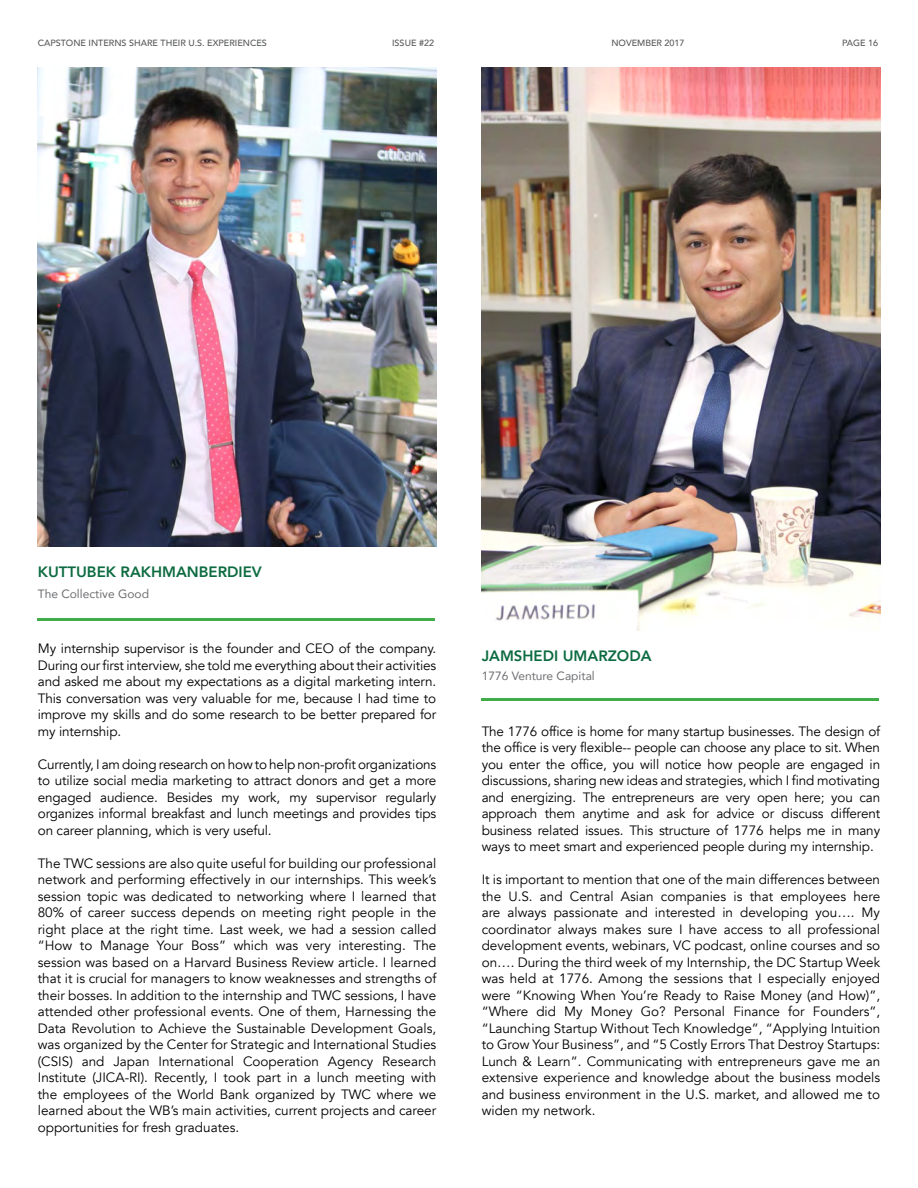
<style>
.page{position:relative;width:918px;height:1188px;background:#fff}
.page>*{position:absolute;margin:0;border:0;box-sizing:border-box;transform-origin:0 0}
.t1{font:800 15px "Avenir";color:#0c6b40}
.t2{font:13.5px/16.5px "Avenir";letter-spacing:-.01em;color:#000;text-align:justify}
.t3{font:12px "Avenir";color:#6d6e71}
.t4{font:500 9px "Avenir";color:#58595b}
</style>
<div class="page">
<img style="left:38px;top:68px;width:398px;height:478px">
<hr style="left:38px;top:618px;width:397px;height:3px;background:#41ad49">
<img style="left:482px;top:68px;width:398px;height:563px">
<hr style="left:482px;top:698px;width:397px;height:3px;background:#41ad49">
<p class="t4" style="left:38px;top:35px;width:231px">CAPSTONE INTERNS SHARE THEIR U.S. EXPERIENCES</p>
<p class="t4" style="left:392px;top:35px;width:43px">ISSUE #22</p>
<p class="t4" style="left:611px;top:35px;width:75px">NOVEMBER 2017</p>
<p class="t4" style="left:842px;top:35px;width:38px">PAGE 16</p>
<p class="t1" style="left:38px;top:560px;width:226px">KUTTUBEK RAKHMANBERDIEV</p>
<p class="t3" style="left:38px;top:584px;width:113px">The Collective Good</p>
<p class="t2" style="left:38px;top:640px;width:400px">My internship supervisor is the founder and CEO of the company.<br>During our first interview, she told me everything about their activities and asked me about my expectations as a digital marketing intern.<br>This conversation was very valuable for me, because I had time to improve my skills and do some research to be better prepared for my internship.</p>
<p class="t2" style="left:38px;top:756px;width:400px">Currently, I am doing research on how to help non-profit organizations to utilize social media marketing to attract donors and get a more engaged audience. Besides my work, my supervisor regularly organizes informal breakfast and lunch meetings and provides tips on career planning, which is very useful.</p>
<p class="t2" style="left:38px;top:855px;width:400px">The TWC sessions are also quite useful for building our professional network and performing effectively in our internships. This week’s session topic was dedicated to networking where I learned that 80% of career success depends on meeting right people in the right place at the right time. Last week, we had a session called “How to Manage Your Boss” which was very interesting. The session was based on a Harvard Business Review article. I learned that it is crucial for managers to know weaknesses and strengths of their bosses. In addition to the internship and TWC sessions, I have attended other professional events. One of them, Harnessing the Data Revolution to Achieve the Sustainable Development Goals, was organized by the Center for Strategic and International Studies (CSIS) and Japan International Cooperation Agency Research Institute (JICA-RI). Recently, I took part in a lunch meeting with the employees of the World Bank organized by TWC where we learned about the WB’s main activities, current projects and career opportunities for fresh graduates.</p>
<p class="t1" style="left:482px;top:644px;width:171px">JAMSHEDI UMARZODA</p>
<p class="t3" style="left:482px;top:666px;width:115px">1776 Venture Capital</p>
<p class="t2" style="left:482px;top:723px;width:400px">The 1776 office is home for many startup businesses. The design of the office is very flexible-- people can choose any place to sit. When you enter the office, you will notice how people are engaged in discussions, sharing new ideas and strategies, which I find motivating and energizing. The entrepreneurs are very open here; you can approach them anytime and ask for advice or discuss different business related issues. This structure of 1776 helps me in many ways to meet smart and experienced people during my internship.</p>
<p class="t2" style="left:482px;top:871px;width:400px">It is important to mention that one of the main differences between the U.S. and Central Asian companies is that employees here are always passionate and interested in developing you…. My coordinator always makes sure I have access to all professional development events, webinars, VC podcast, online courses and so on…. During the third week of my Internship, the DC Startup Week was held at 1776. Among the sessions that I especially enjoyed were “Knowing When You’re Ready to Raise Money (and How)”, “Where did My Money Go? Personal Finance for Founders”, “Launching Startup Without Tech Knowledge”, “Applying Intuition to Grow Your Business”, and “5 Costly Errors That Destroy Startups:<br>Lunch &amp; Learn”. Communicating with entrepreneurs gave me an extensive experience and knowledge about the business models and business environment in the U.S. market, and allowed me to widen my network.</p>
</div>
